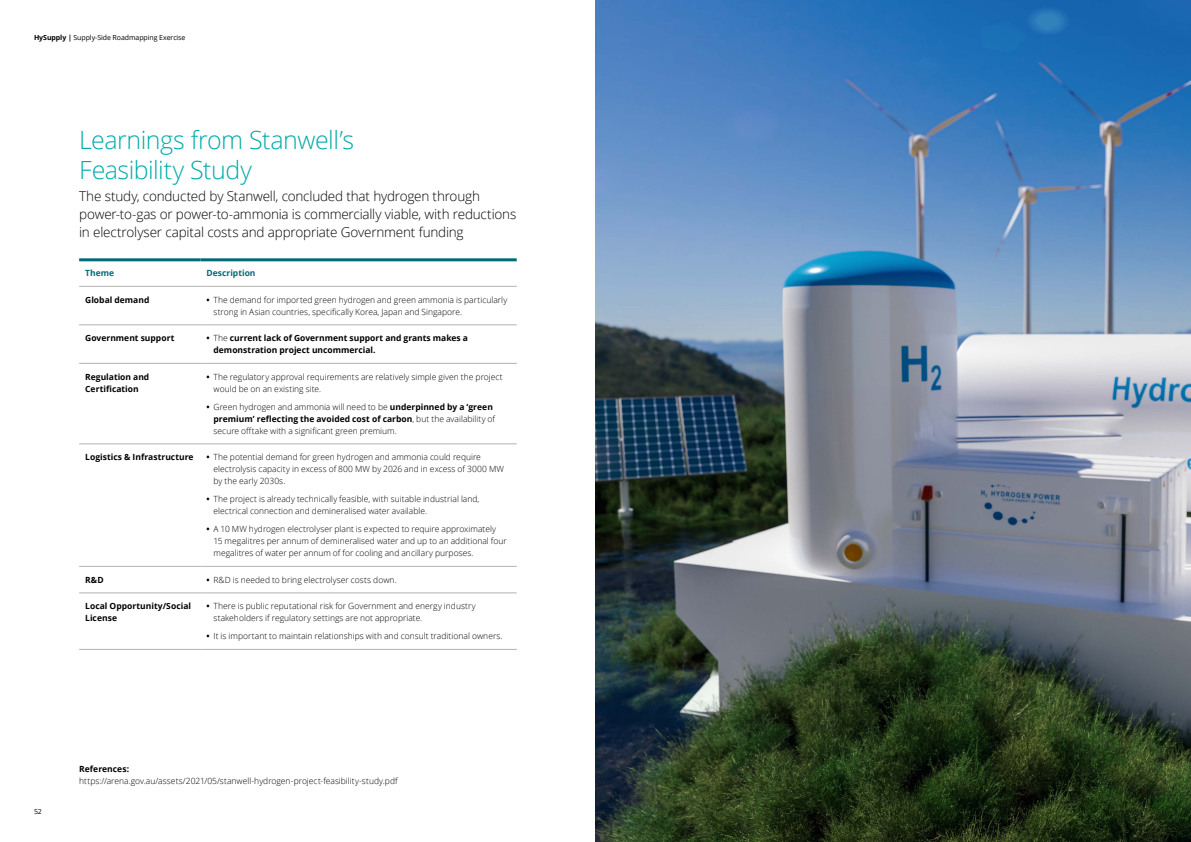
<style>
.page{position:relative;width:1191px;height:842px;background:#fff}
.page>*{position:absolute;margin:0;border:0;box-sizing:border-box;transform-origin:0 0}
.t1{font:300 25px/30px "Open Sans";letter-spacing:-.02em;color:#00abaa}
.t2{font:300 13.5px/18px "Open Sans";letter-spacing:-.015em;color:#000}
.t3{font:300 8.5px/12px "Open Sans";letter-spacing:.005em;color:#000}
.t4{font:700 8.5px/12px "Open Sans";color:#000}
.t5{font:700 8.5px "Open Sans";letter-spacing:.005em;color:#006a77}
.t6{font:7px "Open Sans";letter-spacing:-.01em;color:#000}
.s1{font-weight:700}
.s2{font-weight:300}
</style>
<div class="page">
<hr style="left:79px;top:258px;width:121px;height:3px;background:#006a77">
<hr style="left:200px;top:258px;width:317px;height:3px;background:#006a77">
<hr style="left:79px;top:286px;width:121px;height:1px;background:#b0b2b4">
<hr style="left:200px;top:286px;width:317px;height:1px;background:#b0b2b4">
<hr style="left:79px;top:325px;width:121px;height:1px;background:#b0b2b4">
<hr style="left:200px;top:325px;width:317px;height:1px;background:#b0b2b4">
<hr style="left:79px;top:363px;width:121px;height:1px;background:#b0b2b4">
<hr style="left:200px;top:363px;width:317px;height:1px;background:#b0b2b4">
<hr style="left:79px;top:444px;width:121px;height:1px;background:#b0b2b4">
<hr style="left:200px;top:444px;width:317px;height:1px;background:#b0b2b4">
<hr style="left:79px;top:566px;width:121px;height:1px;background:#b0b2b4">
<hr style="left:200px;top:566px;width:317px;height:1px;background:#b0b2b4">
<hr style="left:79px;top:593px;width:121px;height:1px;background:#b0b2b4">
<hr style="left:200px;top:593px;width:317px;height:1px;background:#b0b2b4">
<hr style="left:79px;top:649px;width:121px;height:1px;background:#b0b2b4">
<hr style="left:200px;top:649px;width:317px;height:1px;background:#b0b2b4">
<img style="left:595px;top:0;width:596px;height:842px">
<p class="t6" style="left:34px;top:32px;width:153px"><span class="s1">HySupply |</span> Supply-Side Roadmapping Exercise</p>
<h1 class="t1" style="left:79px;top:124px;width:276px">Learnings from Stanwell’s<br>Feasibility Study</h1>
<h2 class="t2" style="left:79px;top:186px;width:439px">The study, conducted by Stanwell, concluded that hydrogen through power-to-gas or power-to-ammonia is commercially viable, with reductions in electrolyser capital costs and appropriate Government funding</h2>
<p class="t5" style="left:85px;top:267px;width:31px">Theme</p>
<p class="t5" style="left:206px;top:267px;width:51px">Description</p>
<p class="t4" style="left:85px;top:294px;width:66px">Global demand</p>
<p class="t3" style="left:213px;top:293px;width:295px;text-indent:-7px"><span class="s1">•</span> The demand for imported green hydrogen and green ammonia is particularly strong in Asian countries, specifically Korea, Japan and Singapore.</p>
<p class="t4" style="left:85px;top:332px;width:91px">Government support</p>
<p class="t4" style="left:213px;top:332px;width:256px;text-indent:-7px">• <span class="s2">The</span> current lack of Government support and grants makes a demonstration project uncommercial.</p>
<p class="t4" style="left:85px;top:371px;width:66px">Regulation and<br>Certification</p>
<p class="t3" style="left:213px;top:371px;width:291px;text-indent:-7px"><span class="s1">•</span> The regulatory approval requirements are relatively simple given the project would be on an existing site.</p>
<p class="t3" style="left:213px;top:401px;width:283px;text-indent:-7px"><span class="s1">•</span> Green hydrogen and ammonia will need to be <span class="s1">underpinned by a ‘green premium’ reflecting the avoided cost of carbon</span>, but the availability of secure offtake with a significant green premium.</p>
<p class="t4" style="left:85px;top:451px;width:110px">Logistics &amp; Infrastructure</p>
<p class="t3" style="left:213px;top:451px;width:292px;text-indent:-7px"><span class="s1">•</span> The potential demand for green hydrogen and ammonia could require electrolysis capacity in excess of 800 MW by 2026 and in excess of 3000 MW by the early 2030s.</p>
<p class="t3" style="left:213px;top:493px;width:267px;text-indent:-7px"><span class="s1">•</span> The project is already technically feasible, with suitable industrial land, electrical connection and demineralised water available.</p>
<p class="t3" style="left:213px;top:523px;width:295px;text-indent:-7px"><span class="s1">•</span> A 10 MW hydrogen electrolyser plant is expected to require approximately<br>15 megalitres per annum of demineralised water and up to an additional four megalitres of water per annum of for cooling and ancillary purposes.</p>
<p class="t4" style="left:85px;top:574px;width:20px">R&amp;D</p>
<p class="t3" style="left:206px;top:574px;width:192px"><span class="s1">•</span> R&amp;D is needed to bring electrolyser costs down.</p>
<p class="t4" style="left:85px;top:600px;width:107px">Local Opportunity/Social<br>License</p>
<p class="t3" style="left:213px;top:600px;width:264px;text-indent:-7px"><span class="s1">•</span> There is public reputational risk for Government and energy industry stakeholders if regulatory settings are not appropriate.</p>
<p class="t3" style="left:206px;top:630px;width:297px"><span class="s1">•</span> It is important to maintain relationships with and consult traditional owners.</p>
<p class="t6" style="left:34px;top:807px;width:9px">52</p>
<p class="t4" style="left:79px;top:763px;width:51px">References:</p>
<p class="t3" style="left:79px;top:775px;width:320px">https://arena.gov.au/assets/2021/05/stanwell-hydrogen-project-feasibility-study.pdf</p>
</div>
